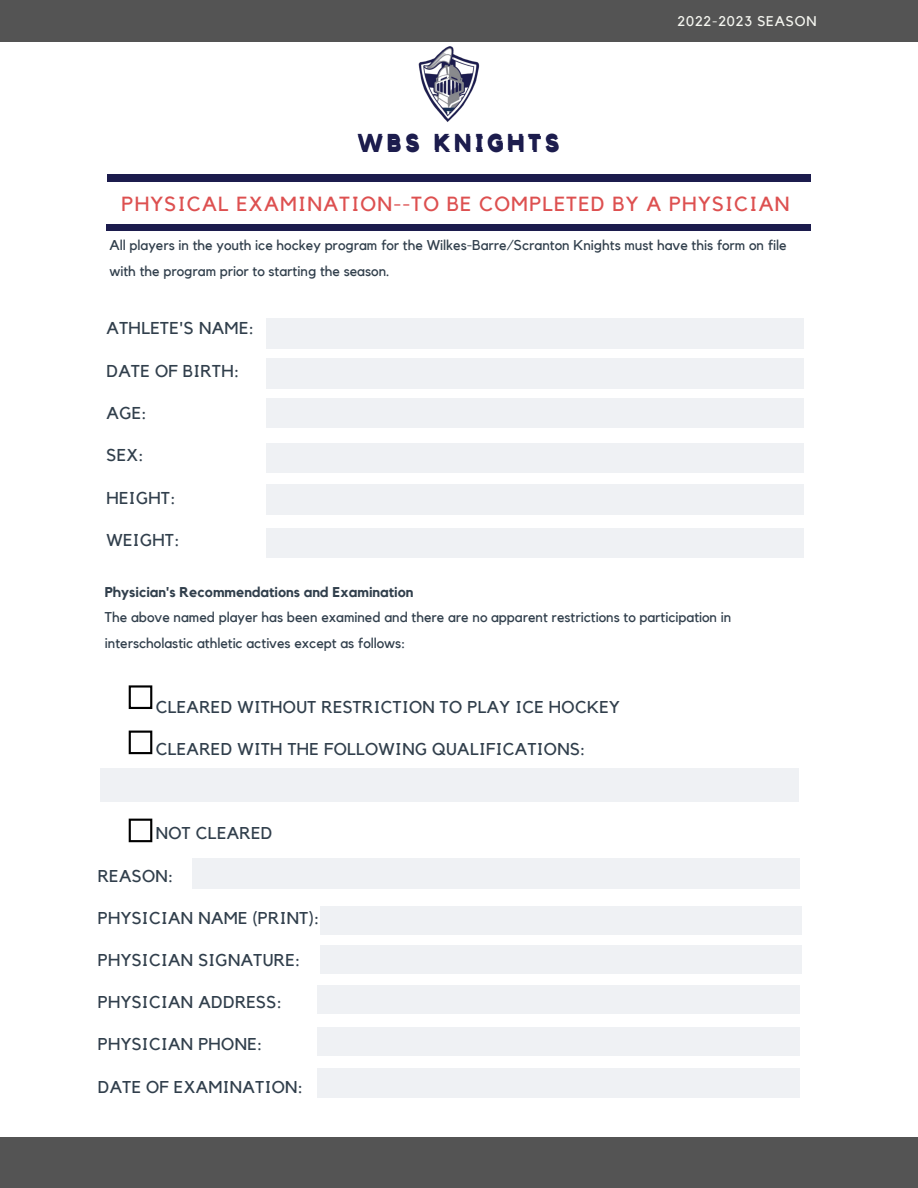
<style>
.page{position:relative;width:918px;height:1188px;background:#fff}
.page>*{position:absolute;margin:0;border:0;box-sizing:border-box;transform-origin:0 0}
.t1{font:700 22.95px "Kollektif";letter-spacing:.18em;color:#1c1c4d}
.t2{font:20.4px "Kollektif";letter-spacing:.06em;color:#dd5050}
.t3{font:17.1px "Kollektif";letter-spacing:.02em;color:#313f4c}
.t4{font:14.1px/25.3px "Kollektif";color:#313f4c}
.t5{font:700 14.1px "Kollektif";color:#313f4c}
.t6{font:13.95px "Kollektif";letter-spacing:.06em;color:#f4f5ef}
</style>
<div class="page">
<div style="left:266px;top:319px;width:538px;height:29px;background:#eff1f4"></div>
<div style="left:266px;top:359px;width:538px;height:29px;background:#eff1f4"></div>
<div style="left:266px;top:399px;width:538px;height:29px;background:#eff1f4"></div>
<div style="left:266px;top:443px;width:538px;height:30px;background:#eff1f4"></div>
<div style="left:107px;top:175px;width:703px;height:7px;background:#1c1c4d"></div>
<div style="left:107px;top:224px;width:704px;height:7px;background:#1c1c4d"></div>
<img style="left:418px;top:46px;width:62px;height:76px">
<div style="left:266px;top:485px;width:538px;height:29px;background:#eff1f4"></div>
<div style="left:266px;top:528px;width:538px;height:29px;background:#eff1f4"></div>
<div style="left:100px;top:768px;width:699px;height:33px;background:#eff1f4"></div>
<div style="left:192px;top:858px;width:607px;height:30px;background:#eff1f4"></div>
<div style="left:320px;top:906px;width:482px;height:28px;background:#eff1f4"></div>
<div style="left:320px;top:945px;width:482px;height:28px;background:#eff1f4"></div>
<div style="left:318px;top:986px;width:481px;height:28px;background:#eff1f4"></div>
<div style="left:318px;top:1028px;width:481px;height:28px;background:#eff1f4"></div>
<div style="left:318px;top:1069px;width:481px;height:28px;background:#eff1f4"></div>
<div style="left:129px;top:685px;width:23px;height:24px;border:2px solid #000"></div>
<div style="left:129px;top:731px;width:23px;height:23px;border:2px solid #000"></div>
<div style="left:129px;top:819px;width:23px;height:23px;border:2px solid #000"></div>
<div style="left:0;top:0;width:918px;height:42px;background:#545454"></div>
<div style="left:0;top:1138px;width:918px;height:50px;background:#545454"></div>
<p class="t1" style="left:358px;top:134px;width:203px">WBS KNIGHTS</p>
<p class="t6" style="left:652px;top:15px;width:137px">2021-2022 SEA ON</p>
<p class="t6" style="left:678px;top:15px;width:140px">2022-2023 SEASON</p>
<p class="t2" style="left:122px;top:194px;width:670px">PHYSICAL EXAMINATION--TO BE COMPLETED BY A PHYSICIAN</p>
<p class="t4" style="left:110px;top:233px;width:679px">All players in the youth ice hockey program for the Wilkes-Barre/Scranton Knights must have this form on file with the program prior to starting the season.</p>
<p class="t3" style="left:107px;top:320px;width:149px">ATHLETE'S NAME:</p>
<p class="t3" style="left:107px;top:363px;width:134px">DATE OF BIRTH:</p>
<p class="t3" style="left:107px;top:405px;width:42px">AGE:</p>
<p class="t3" style="left:107px;top:447px;width:39px">SEX:</p>
<p class="t3" style="left:107px;top:490px;width:71px">HEIGHT:</p>
<p class="t3" style="left:107px;top:532px;width:75px">WEIGHT:</p>
<p class="t5" style="left:105px;top:586px;width:310px">Physician's Recommendations and Examination</p>
<p class="t4" style="left:105px;top:605px;width:628px">The above named player has been examined and there are no apparent restrictions to participation in interscholastic athletic actives except as follows:</p>
<p class="t3" style="left:156px;top:699px;width:465px">CLEARED WITHOUT RESTRICTION TO PLAY ICE HOCKEY</p>
<p class="t3" style="left:156px;top:741px;width:431px">CLEARED WITH THE FOLLOWING QUALIFICATIONS:</p>
<p class="t3" style="left:156px;top:826px;width:118px">NOT CLEARED</p>
<p class="t3" style="left:98px;top:868px;width:77px">REASON:</p>
<p class="t3" style="left:98px;top:910px;width:223px">PHYSICIAN NAME (PRINT):</p>
<p class="t3" style="left:98px;top:952px;width:204px">PHYSICIAN SIGNATURE:</p>
<p class="t3" style="left:98px;top:994px;width:186px">PHYSICIAN ADDRESS:</p>
<p class="t3" style="left:98px;top:1036px;width:166px">PHYSICIAN PHONE:</p>
<p class="t3" style="left:98px;top:1079px;width:207px">DATE OF EXAMINATION:</p>
</div>
